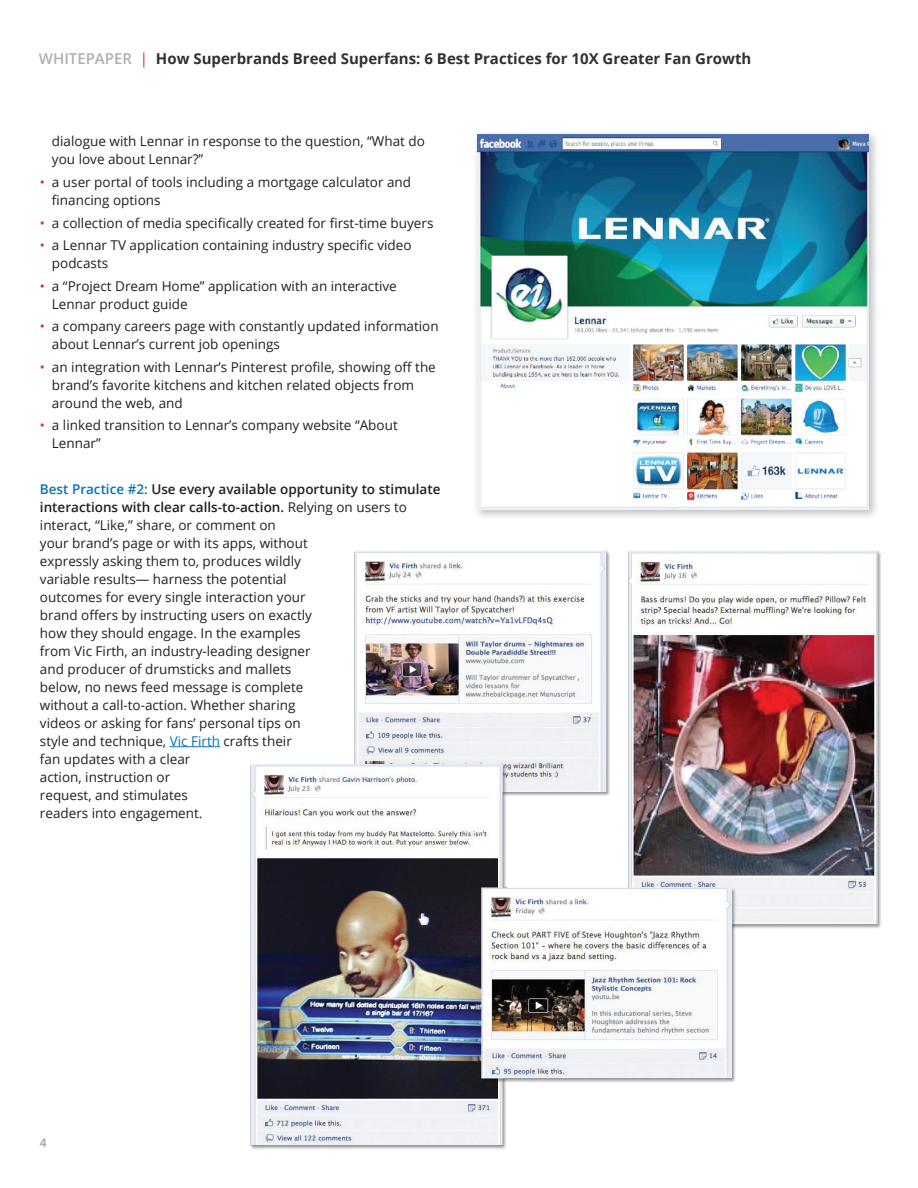
<style>
.page{position:relative;width:918px;height:1188px;background:#fff}
.page>*{position:absolute;margin:0;border:0;box-sizing:border-box;transform-origin:0 0}
.t1{font:700 15px "Open Sans";color:#303131}
.t2{font:13.5px/18px "Open Sans";color:#231f20}
.t3{font:700 12px "Open Sans";color:#aeafae}
.s1{font-weight:600;color:#aeafae}
.s2{font-weight:400;color:#da2e26}
.s3{color:#da2e26}
.s4{font-weight:600;color:#0673ba}
.s5{font-weight:600}
.s6{color:#0673ba}
</style>
<div class="page">
<hr style="left:170px;top:746px;width:50px;height:1px;background:#0673ba">
<div style="left:472px;top:130px;width:408px;height:391px;background:#231f20;opacity:.3"></div>
<img style="left:477px;top:135px;width:391px;height:374px">
<img style="left:250px;top:550px;width:631px;height:599px">
<p class="t1" style="left:39px;top:48px;width:714px"><span class="s1">Whitepaper</span> <span class="s2">|</span> How Superbrands Breed Superfans: 6 Best Practices for 10X Greater Fan Growth</p>
<p class="t2" style="left:52px;top:132px;width:374px">dialogue with Lennar in response to the question, “What do you love about Lennar?”</p>
<p class="t2" style="left:52px;top:173px;width:361px;text-indent:-12px"><span class="s3">•</span> a user portal of tools including a mortgage calculator and financing options</p>
<p class="t2" style="left:40px;top:213px;width:395px"><span class="s3">•</span> a collection of media specifically created for first-time buyers</p>
<p class="t2" style="left:52px;top:236px;width:361px;text-indent:-12px"><span class="s3">•</span> a Lennar TV application containing industry specific video podcasts</p>
<p class="t2" style="left:52px;top:276px;width:346px;text-indent:-12px"><span class="s3">•</span> a “Project Dream Home” application with an interactive<br>Lennar product guide</p>
<p class="t2" style="left:52px;top:317px;width:388px;text-indent:-12px"><span class="s3">•</span> a company careers page with constantly updated information about Lennar’s current job openings</p>
<p class="t2" style="left:52px;top:358px;width:385px;text-indent:-12px"><span class="s3">•</span> an integration with Lennar’s Pinterest profile, showing off the brand’s favorite kitchens and kitchen related objects from around the web, and</p>
<p class="t2" style="left:52px;top:416px;width:347px;text-indent:-12px"><span class="s3">•</span> a linked transition to Lennar’s company website “About<br>Lennar”</p>
<p class="t2" style="left:40px;top:479px;width:402px"><span class="s4">Best Practice #2:</span> <span class="s5">U se every available opportunity to stimulate interactions with clear calls-to-action.</span> Relying on users to interact, “Like,” share, or comment on<br>your brand’s page or with its apps, without<br>expressly asking them to, produces wildly<br>variable results— harness the potential<br>outcomes for every single interaction your<br>brand offers by instructing users on exactly<br>how they should engage. In the examples<br>from Vic Firth, an industry-leading designer<br>and producer of drumsticks and mallets<br>below, no news feed message is complete<br>without a call-to-action. Whether sharing<br>videos or asking for fans’ personal tips on<br>style and technique, <span class="s6">Vic Firth</span> crafts their<br>fan updates with a clear<br>action, instruction or<br>request, and stimulates<br>readers into engagement.</p>
<p class="t3" style="left:40px;top:1134px;width:8px">4</p>
</div>
